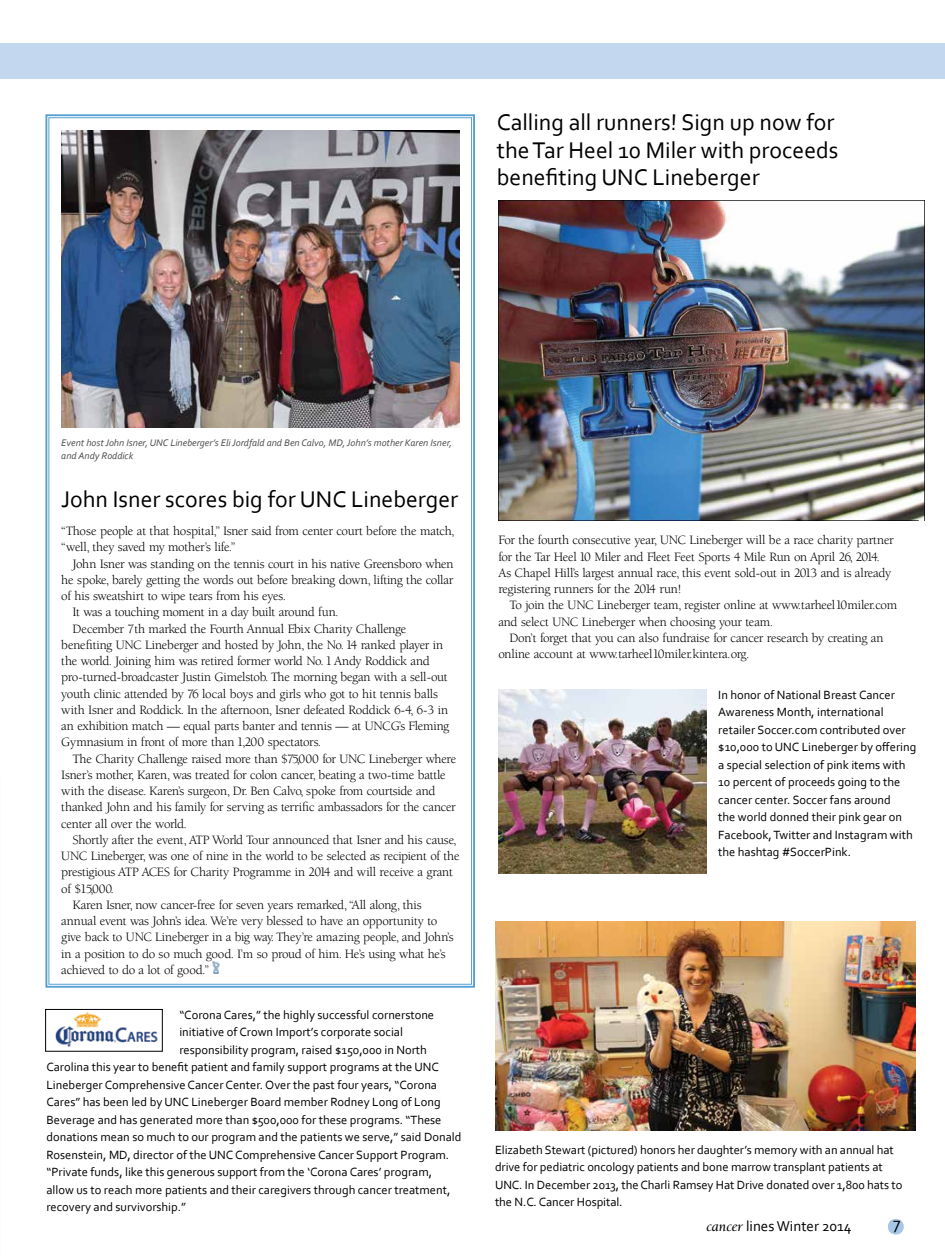
<style>
.page{position:relative;width:945px;height:1260px;background:#fff}
.page>*{position:absolute;margin:0;border:0;box-sizing:border-box;transform-origin:0 0}
.t1{font:195px "Berkeley";color:#a7c7e6}
.t2{font:23.75px/27.5px "Corbel";color:#000}
.t3{font:17.5px "Corbel";color:#000}
.t4{font:15px "Corbel";color:#000}
.t5{font:13.12px/16.2px "Berkeley";letter-spacing:-.025em;color:#000}
.t6{font:12.5px/17.5px "Corbel";color:#000}
.t7{font:italic 10px/12.5px "Corbel";color:#4d4d4f}
.s1{font-family:"Berkeley Oldstyle IT Cby BT Med Ital"}
</style>
<div class="page">
<div style="left:0;top:43px;width:945px;height:36px;background:#c3d7ee"></div>
<svg style="left:45px;top:114px;width:430px;height:874px"></svg>
<img style="left:61px;top:131px;width:399px;height:297px">
<img style="left:55px;top:1011px;width:103px;height:36px">
<div style="left:45px;top:1009px;width:117px;height:42px;border:1px solid #000"></div>
<img style="left:496px;top:922px;width:420px;height:209px">
<img style="left:498px;top:201px;width:426px;height:319px">
<img style="left:498px;top:689px;width:209px;height:185px">
<h2 class="t2" style="left:497px;top:108px;width:343px">Calling all runners! Sign up now for the Tar Heel 10 Miler with proceeds benefiting UNC Lineberger</h2>
<p class="t7" style="left:61px;top:436px;width:392px">Event host John Isner, UNC Lineberger’s Eli Jordfald and Ben Calvo, MD, John’s mother Karen Isner, and Andy Roddick</p>
<h2 class="t2" style="left:61px;top:485px;width:398px">John Isner scores big for UNC Lineberger</h2>
<p class="t5" style="left:61px;top:523px;width:395px">“Those people at that hospital,” Isner said from center court before the match, “well, they saved my mother’s life.”</p>
<p class="t5" style="left:73px;top:556px;width:383px">John Isner was standing on the tennis court in his native Greensboro when</p>
<p class="t5" style="left:61px;top:572px;width:394px">he spoke, barely getting the words out before breaking down, lifting the collar</p>
<p class="t5" style="left:61px;top:588px;width:226px">of his sweatshirt to wipe tears from his eyes.</p>
<p class="t5" style="left:73px;top:604px;width:268px">It was a touching moment in a day built around fun.</p>
<p class="t5" style="left:73px;top:621px;width:335px">December 7th marked the Fourth Annual Ebix Charity Challenge</p>
<p class="t5" style="left:61px;top:637px;width:383px">benefiting UNC Lineberger and hosted by John, the No. 14 ranked player in</p>
<p class="t5" style="left:61px;top:653px;width:370px">the world. Joining him was retired former world No. 1 Andy Roddick and</p>
<p class="t5" style="left:61px;top:669px;width:388px">pro-turned-broadcaster Justin Gimelstob. The morning began with a sell-out</p>
<p class="t5" style="left:61px;top:686px;width:378px">youth clinic attended by 76 local boys and girls who got to hit tennis balls</p>
<p class="t5" style="left:61px;top:702px;width:388px">with Isner and Roddick. In the afternoon, Isner defeated Roddick 6-4, 6-3 in</p>
<p class="t5" style="left:61px;top:718px;width:390px">an exhibition match — equal parts banter and tennis — at UNCG’s Fleming</p>
<p class="t5" style="left:61px;top:734px;width:261px">Gymnasium in front of more than 1,200 spectators.</p>
<p class="t5" style="left:73px;top:751px;width:385px">The Charity Challenge raised more than $75,000 for UNC Lineberger where</p>
<p class="t5" style="left:61px;top:767px;width:386px">Isner’s mother, Karen, was treated for colon cancer, beating a two-time battle</p>
<p class="t5" style="left:61px;top:783px;width:376px">with the disease. Karen’s surgeon, Dr. Ben Calvo, spoke from courtside and</p>
<p class="t5" style="left:61px;top:799px;width:396px">thanked John and his family for serving as terrific ambassadors for the cancer</p>
<p class="t5" style="left:61px;top:816px;width:127px">center all over the world.</p>
<p class="t5" style="left:73px;top:832px;width:386px">Shortly after the event, ATP World Tour announced that Isner and his cause,</p>
<p class="t5" style="left:61px;top:848px;width:400px">UNC Lineberger, was one of nine in the world to be selected as recipient of the</p>
<p class="t5" style="left:61px;top:864px;width:393px">prestigious ATP ACES for Charity Programme in 2014 and will receive a grant</p>
<p class="t5" style="left:61px;top:881px;width:54px">of $15,000.</p>
<p class="t5" style="left:73px;top:897px;width:351px">Karen Isner, now cancer-free for seven years remarked, “All along, this</p>
<p class="t5" style="left:61px;top:913px;width:377px">annual event was John’s idea. We’re very blessed to have an opportunity to</p>
<p class="t5" style="left:61px;top:929px;width:394px">give back to UNC Lineberger in a big way. They’re amazing people, and John’s</p>
<p class="t5" style="left:61px;top:946px;width:386px">in a position to do so much good. I’m so proud of him. He’s using what he’s</p>
<p class="t5" style="left:61px;top:962px;width:149px">achieved to do a lot of good.”</p>
<p class="t6" style="left:179px;top:1006px;width:256px">“Corona Cares,” the highly successful cornerstone</p>
<p class="t6" style="left:179px;top:1023px;width:225px">initiative of Crown Import’s corporate social</p>
<p class="t6" style="left:179px;top:1041px;width:249px">responsibility program, raised $150,000 in North</p>
<p class="t6" style="left:46px;top:1058px;width:394px">Carolina this year to benefit patient and family support programs at the UNC</p>
<p class="t6" style="left:46px;top:1076px;width:392px">Lineberger Comprehensive Cancer Center. Over the past four years, “Corona</p>
<p class="t6" style="left:46px;top:1093px;width:396px">Cares” has been led by UNC Lineberger Board member Rodney Long of Long</p>
<p class="t6" style="left:46px;top:1111px;width:397px">Beverage and has generated more than $500,000 for these programs. “These</p>
<p class="t6" style="left:46px;top:1128px;width:416px">donations mean so much to our program and the patients we serve,” said Donald</p>
<p class="t6" style="left:46px;top:1146px;width:404px">Rosenstein, MD, director of the UNC Comprehensive Cancer Support Program.</p>
<p class="t6" style="left:46px;top:1163px;width:387px">“Private funds, like this generous support from the ‘Corona Cares’ program,</p>
<p class="t6" style="left:46px;top:1181px;width:406px">allow us to reach more patients and their caregivers through cancer treatment,</p>
<p class="t6" style="left:46px;top:1198px;width:141px">recovery and survivorship.”</p>
<p class="t5" style="left:498px;top:532px;width:397px">For the fourth consecutive year, UNC Lineberger will be a race charity partner for the Tar Heel 10 Miler and Fleet Feet Sports 4 Mile Run on April 26, 2014.<br>As Chapel Hill’s largest annual race, this event sold-out in 2013 and is already registering runners for the 2014 run!</p>
<p class="t5" style="left:498px;top:597px;width:400px;text-indent:11px">To join the UNC Lineberger team, register online at www.tarheel10miler.com and select UNC Lineberger when choosing your team.</p>
<p class="t5" style="left:498px;top:630px;width:387px;text-indent:11px">Don’t forget that you can also fundraise for cancer research by creating an online account at www.tarheel10miler.kintera.org.</p>
<p class="t6" style="left:718px;top:686px;width:200px">In honor of National Breast Cancer Awareness Month, international retailer Soccer.com contributed over $10,000 to UNC Lineberger by offering a special selection of pink items with 10 percent of proceeds going to the cancer center. Soccer fans around<br>the world donned their pink gear on Facebook, Twitter and Instagram with the hashtag #SoccerPink.</p>
<p class="t6" style="left:495px;top:1141px;width:409px">Elizabeth Stewart (pictured) honors her daughter’s memory with an annual hat drive for pediatric oncology patients and bone marrow transplant patients at UNC. In December 2013, the Charli Ramsey Hat Drive donated over 1,800 hats to the N.C. Cancer Hospital.</p>
<p class="t4" style="left:707px;top:1217px;width:146px"><span class="s1">cancer</span> lines Winter 2014</p>
<h1 class="t1" style="left:870px;top:1068px;width:52px">.</h1>
<h3 class="t3" style="left:893px;top:1213px;width:9px">7</h3>
</div>
